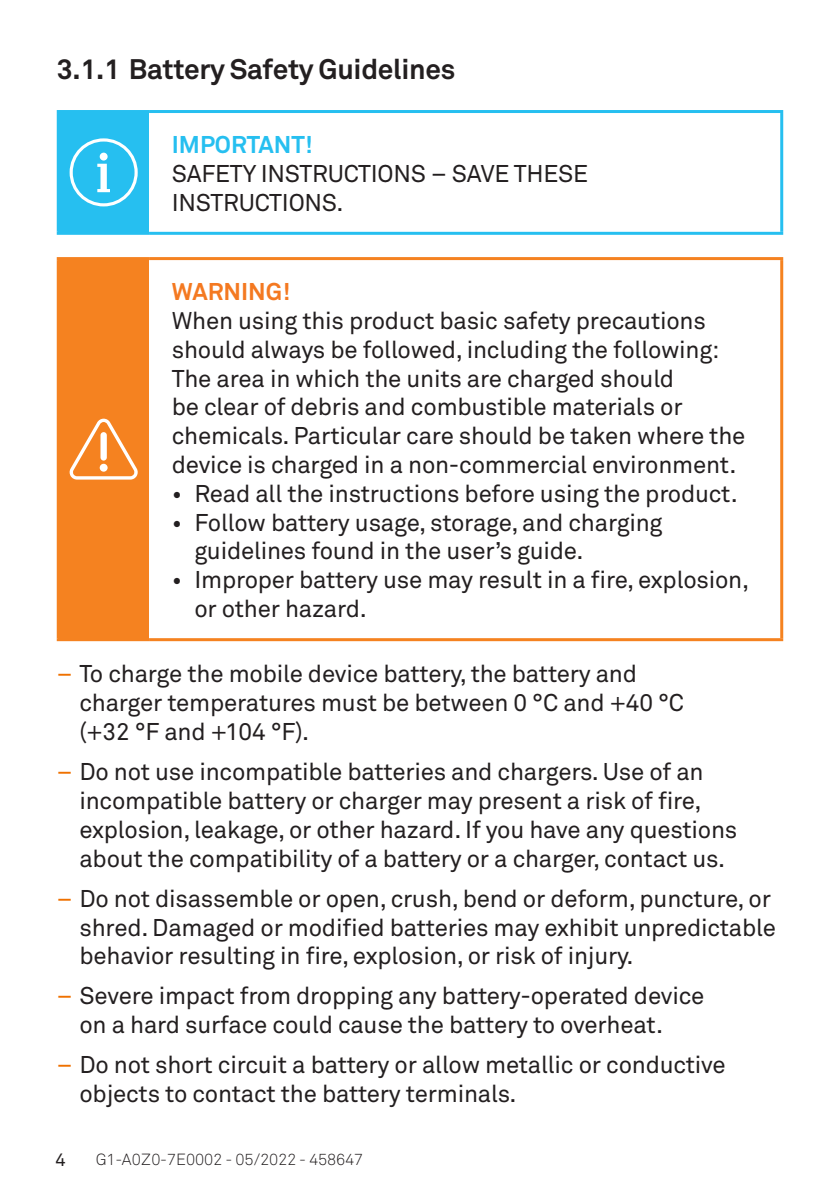
<style>
.page{position:relative;width:840px;height:1191px;background:#fff}
.page>*{position:absolute;margin:0;border:0;box-sizing:border-box;transform-origin:0 0}
.Body{font:700 28px "Akkurat Pro";letter-spacing:-.01em;color:#231f20}
.t1{font:24px/28.8px "Akkurat Pro";letter-spacing:-.01em;color:#231f20}
.t2{font:700 24px "Akkurat Pro";color:#26bff0}
.t3{font:700 24px "Akkurat Pro";color:#f47921}
.t4{font:18px "Akkurat Pro";color:#231f20}
.t5{font:300 16px "Akkurat Pro";letter-spacing:-.01em;color:#231f20}
.s1{color:#ef7100}
</style>
<div class="page">
<div style="left:58px;top:111px;width:91px;height:122px;background:#26bff0"></div>
<hr style="left:57px;top:110px;width:92px;height:3px;background:#26bff0">
<hr style="left:57px;top:113px;width:3px;height:119px;background:#26bff0">
<hr style="left:149px;top:110px;width:633px;height:3px;background:#26bff0">
<hr style="left:779px;top:113px;width:3px;height:119px;background:#26bff0">
<hr style="left:57px;top:232px;width:92px;height:3px;background:#26bff0">
<hr style="left:149px;top:232px;width:633px;height:3px;background:#26bff0">
<svg style="left:70px;top:138px;width:68px;height:68px"></svg>
<div style="left:58px;top:258px;width:91px;height:381px;background:#f58220"></div>
<hr style="left:57px;top:257px;width:92px;height:3px;background:#f58220">
<hr style="left:57px;top:260px;width:3px;height:378px;background:#f58220">
<hr style="left:149px;top:257px;width:633px;height:3px;background:#f58220">
<hr style="left:779px;top:260px;width:3px;height:378px;background:#f58220">
<hr style="left:57px;top:638px;width:92px;height:3px;background:#f58220">
<hr style="left:149px;top:638px;width:633px;height:3px;background:#f58220">
<svg style="left:69px;top:419px;width:69px;height:60px"></svg>
<div style="left:100px;top:464px;width:8px;height:8px;background:#fff;border-radius:50%"></div>
<div style="left:100px;top:432px;width:7px;height:28px;background:#fff;border-radius:3px"></div>
<p class="Body" style="left:57px;top:52px;width:400px">3.1.1 Battery Safety Guidelines</p>
<p class="t2" style="left:172px;top:130px;width:143px">IMPORTANT!</p>
<p class="t1" style="left:172px;top:159px;width:418px">SAFETY INSTRUCTIONS – SAVE THESE<br>INSTRUCTIONS.</p>
<p class="t3" style="left:172px;top:277px;width:120px">WARNING!</p>
<p class="t1" style="left:172px;top:306px;width:549px">When using this product basic safety precautions should always be followed, including the following:</p>
<p class="t1" style="left:172px;top:364px;width:575px">The area in which the units are charged should<br>be clear of debris and combustible materials or chemicals. Particular care should be taken where the device is charged in a non-commercial environment.</p>
<p class="t1" style="left:172px;top:479px;width:567px">• Read all the instructions before using the product.</p>
<p class="t1" style="left:194px;top:508px;width:469px;text-indent:-23px">• Follow battery usage, storage, and charging guidelines found in the user’s guide.</p>
<p class="t1" style="left:194px;top:565px;width:556px;text-indent:-23px">• Improper battery use may result in a fire, explosion, or other hazard.</p>
<p class="t1" style="left:79px;top:659px;width:606px;text-indent:-23px"><span class="s1">–</span> To charge the mobile device battery, the battery and charger temperatures must be between 0 °C and +40 °C (+32 °F and +104 °F).</p>
<p class="t1" style="left:79px;top:757px;width:659px;text-indent:-23px"><span class="s1">–</span> Do not use incompatible batteries and chargers. Use of an incompatible battery or charger may present a risk of fire, explosion, leakage, or other hazard. If you have any questions about the compatibility of a battery or a charger, contact us.</p>
<p class="t1" style="left:79px;top:884px;width:697px;text-indent:-23px"><span class="s1">–</span> Do not disassemble or open, crush, bend or deform, puncture, or shred. Damaged or modified batteries may exhibit unpredictable behavior resulting in fire, explosion, or risk of injury.</p>
<p class="t1" style="left:79px;top:981px;width:626px;text-indent:-23px"><span class="s1">–</span> Severe impact from dropping any battery-operated device on a hard surface could cause the battery to overheat.</p>
<p class="t1" style="left:79px;top:1050px;width:647px;text-indent:-23px"><span class="s1">–</span> Do not short circuit a battery or allow metallic or conductive objects to contact the battery terminals.</p>
<p class="t4" style="left:56px;top:1149px;width:12px">4</p>
<p class="t5" style="left:96px;top:1150px;width:269px">G1-A0Z0-7E0002 - 05/2022 - 458647</p>
</div>
